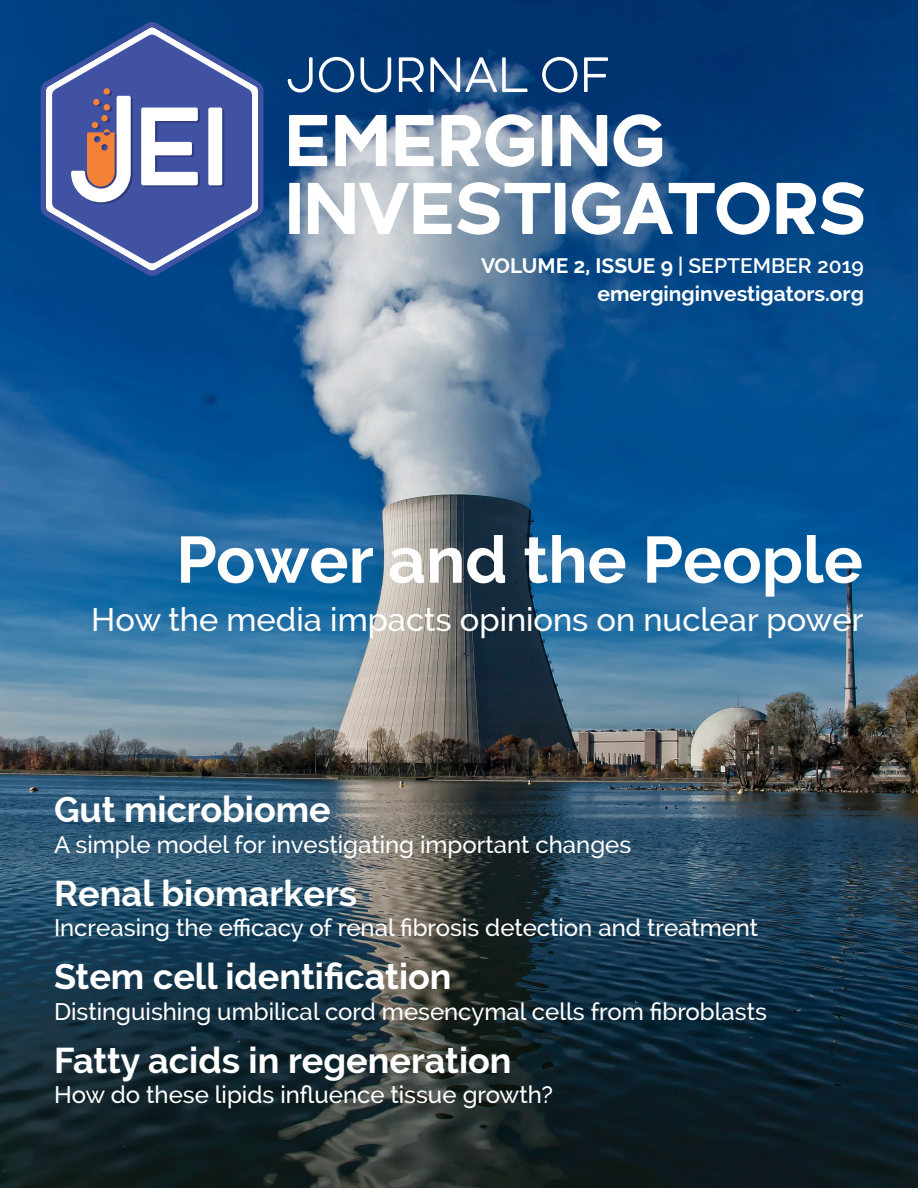
<style>
.page{position:relative;width:918px;height:1188px;background:#fff}
.page>*{position:absolute;margin:0;border:0;box-sizing:border-box;transform-origin:0 0}
.t1{font:700 65.4px "Raleway";color:#fff}
.t2{font:700 36px "Raleway";color:#fff}
.t3{font:500 32.7px "Raleway";color:#fff}
.t4{font:500 24px "Raleway";color:#fff}
.t5{font:700 21px "Raleway";color:#fff}
.s1{font-weight:600}
</style>
<div class="page">
<img style="left:0;top:0;width:918px;height:1188px">
<svg style="left:41px;top:21px;width:222px;height:255px"></svg>
<svg style="left:52px;top:34px;width:200px;height:229px;background:#435ca3"></svg>
<svg style="left:288px;top:57px;width:25px;height:36px"></svg>
<svg style="left:319px;top:57px;width:35px;height:36px"></svg>
<svg style="left:361px;top:57px;width:30px;height:36px"></svg>
<svg style="left:399px;top:57px;width:25px;height:35px"></svg>
<svg style="left:430px;top:57px;width:98px;height:35px"></svg>
<svg style="left:542px;top:57px;width:35px;height:36px"></svg>
<svg style="left:584px;top:57px;width:24px;height:35px"></svg>
<svg style="left:289px;top:115px;width:38px;height:51px"></svg>
<svg style="left:335px;top:115px;width:51px;height:51px"></svg>
<svg style="left:396px;top:115px;width:38px;height:51px"></svg>
<svg style="left:441px;top:114px;width:93px;height:53px"></svg>
<div style="left:542px;top:115px;width:10px;height:51px;background:#fff"></div>
<svg style="left:560px;top:115px;width:47px;height:51px"></svg>
<svg style="left:614px;top:114px;width:48px;height:53px"></svg>
<div style="left:289px;top:183px;width:11px;height:51px;background:#fff"></div>
<svg style="left:308px;top:182px;width:243px;height:53px"></svg>
<div style="left:555px;top:183px;width:10px;height:51px;background:#fff"></div>
<svg style="left:572px;top:182px;width:198px;height:53px"></svg>
<svg style="left:777px;top:182px;width:87px;height:53px"></svg>
<svg style="left:210px;top:109px;width:14px;height:78px"></svg>
<svg style="left:141px;top:108px;width:59px;height:79px"></svg>
<div style="left:208px;top:108px;width:14px;height:77px;background:#fff;border-radius:2px"></div>
<div style="left:104px;top:88px;width:6px;height:7px;background:#f48238;border-radius:50%"></div>
<svg style="left:71px;top:90px;width:62px;height:114px"></svg>
<p class="t5" style="left:481px;top:254px;width:384px">VOLUME 2, ISSUE 9 <span class="s1">| SEPTEMBER 2019</span></p>
<p class="t5" style="left:598px;top:282px;width:268px">emerginginvestigators.org</p>
<p class="t1" style="left:176px;top:522px;width:688px">Power and the People</p>
<p class="t3" style="left:91px;top:600px;width:774px">How the media impacts opinions on nuclear power</p>
<p class="t2" style="left:54px;top:789px;width:278px">Gut microbiome</p>
<p class="t4" style="left:54px;top:831px;width:579px">A simple model for investigating important changes</p>
<p class="t2" style="left:54px;top:872px;width:305px">Renal biomarkers</p>
<p class="t4" style="left:54px;top:914px;width:706px">Increasing the efficacy of renal fibrosis detection and treatment</p>
<p class="t2" style="left:54px;top:956px;width:399px">Stem cell identification</p>
<p class="t4" style="left:54px;top:998px;width:714px">Distinguishing umbilical cord mesencymal cells from fibroblasts</p>
<p class="t2" style="left:54px;top:1039px;width:459px">Fatty acids in regeneration</p>
<p class="t4" style="left:54px;top:1081px;width:501px">How do these lipids influence tissue growth?</p>
</div>
